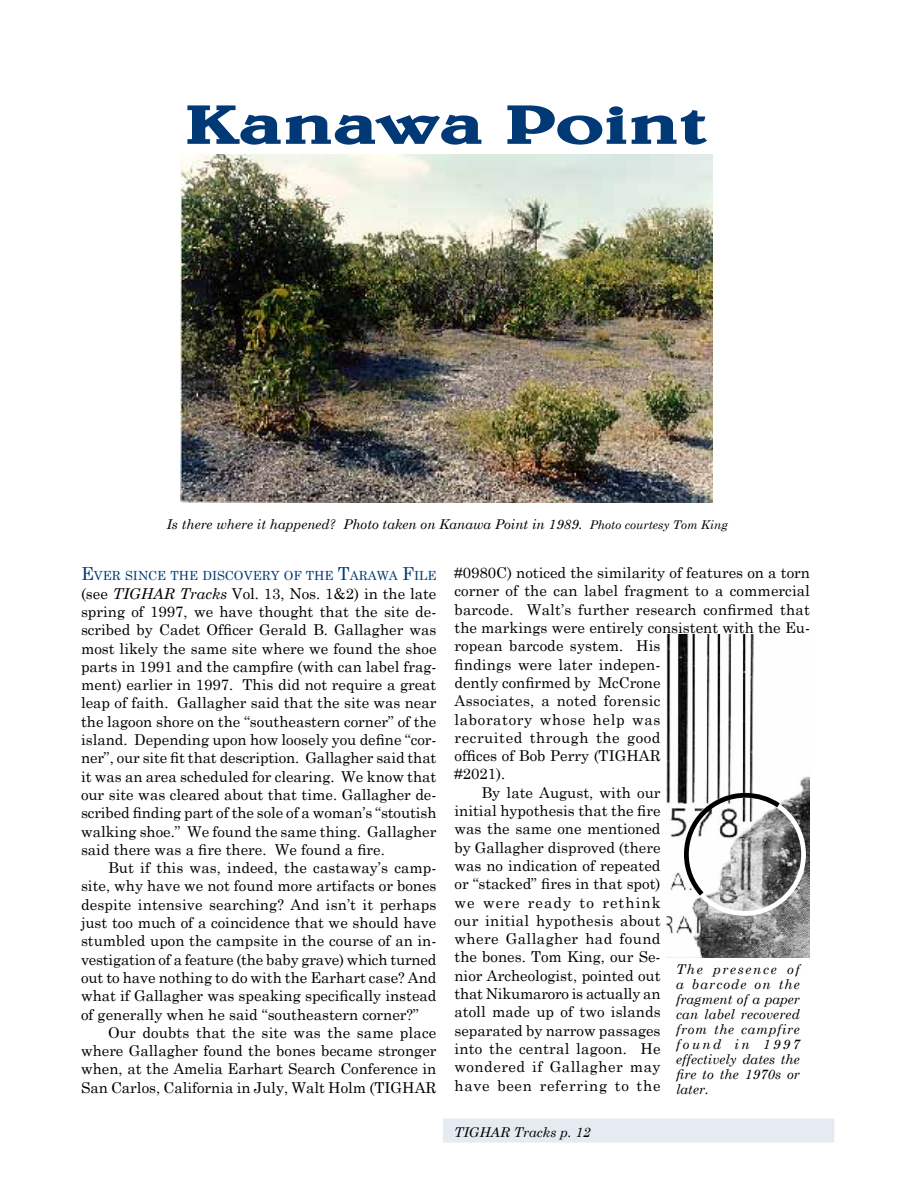
<style>
.page{position:relative;width:918px;height:1188px;background:#fff}
.page>*{position:absolute;margin:0;border:0;box-sizing:border-box;transform-origin:0 0}
.t1{font:700 54px "Blew Extended";color:#003976}
.t2{font:15px/18.3px "Century Schoolbook";color:#000;text-align:justify}
.t3{font:15px "Century Schoolbook";letter-spacing:.045em;color:#000}
.t4{font:15px "Century Schoolbook";letter-spacing:.03em;color:#000}
.t5{font:15px "Century Schoolbook";letter-spacing:.025em;color:#000}
.t6{font:15px "Century Schoolbook";letter-spacing:.02em;color:#000}
.t7{font:15px "Century Schoolbook";letter-spacing:.04em;color:#000}
.t8{font:15px "Century Schoolbook";letter-spacing:.07em;color:#000}
.t9{font:italic 13.5px/15px "Century Schoolbook";color:#000;text-align:justify}
.t10{font:12.6px "Century Schoolbook";color:#003976}
.s1{font-size:12px}
.s2{font-size:18px}
.s3{font-style:italic}
</style>
<div class="page">
<div style="left:443px;top:1119px;width:391px;height:24px;background:#e6ebf1"></div>
<img style="left:181px;top:154px;width:531px;height:349px">
<img style="left:666px;top:635px;width:144px;height:322px">
<div style="left:683px;top:793px;width:123px;height:123px;border:5px solid #fff;border-radius:50%"></div>
<svg style="left:682px;top:790px;width:103px;height:111px"></svg>
<h1 class="t1" style="left:185px;top:81px;width:523px">Kanawa Point</h1>
<p class="t9" style="left:166px;top:516px;width:563px">Is there where it happened? Photo taken on Kanawa Point in 1989. <span class="s1">Photo courtesy Tom King</span></p>
<p class="t10" style="left:81px;top:568px;width:356px"><span class="s2">E</span>VER SINCE THE DISCOVERY OF THE <span class="s2">T</span>ARAWA <span class="s2">F</span>ILE</p>
<p class="t2" style="left:81px;top:584px;width:357px">(see <span class="s3">TIGHAR Tracks</span> Vol. 13, Nos. 1&amp;2) in the late spring of 1997, we have thought that the site de&shy;scribed by Cadet Officer Gerald B. Gallagher was most likely the same site where we found the shoe parts in 1991 and the campfire (with can label frag&shy;ment) earlier in 1997. This did not require a great leap of faith. Gallagher said that the site was near the lagoon shore on the “southeastern corner” of the island. Depending upon how loosely you define “cor&shy;ner”, our site fit that description. Gallagher said that it was an area scheduled for clearing. We know that our site was cleared about that time. Gallagher de&shy;scribed finding part of the sole of a woman’s “stoutish walking shoe.” We found the same thing. Gallagher said there was a fire there. We found a fire.</p>
<p class="t2" style="left:81px;top:858px;width:357px;text-indent:27px">But if this was, indeed, the castaway’s camp&shy;site, why have we not found more artifacts or bones despite intensive searching? And isn’t it perhaps just too much of a coincidence that we should have stumbled upon the campsite in the course of an in&shy;vestigation of a feature (the baby grave) which turned out to have nothing to do with the Earhart case? And what if Gallagher was speaking specifically instead of generally when he said “southeastern corner?”</p>
<p class="t2" style="left:81px;top:1023px;width:357px;text-indent:27px">Our doubts that the site was the same place where Gallagher found the bones became stronger when, at the Amelia Earhart Search Conference in San Carlos, California in July, Walt Holm (TIGHAR</p>
<p class="t2" style="left:454px;top:563px;width:357px">#0980C) noticed the similarity of features on a torn</p>
<p class="t2" style="left:454px;top:581px;width:357px">corner of the can label fragment to a commercial</p>
<p class="t2" style="left:454px;top:600px;width:357px">barcode. Walt’s further research confirmed that</p>
<p class="t2" style="left:454px;top:618px;width:357px">the markings were entirely consistent with the Eu-</p>
<p class="t2" style="left:454px;top:636px;width:208px">ropean barcode system. His</p>
<p class="t2" style="left:454px;top:655px;width:208px">findings were later indepen-</p>
<p class="t2" style="left:454px;top:673px;width:208px">dently confirmed by McCrone</p>
<p class="t5" style="left:454px;top:691px;width:207px">Associates, a noted forensic</p>
<p class="t3" style="left:454px;top:710px;width:208px">laboratory whose help was</p>
<p class="t7" style="left:454px;top:728px;width:208px">recruited through the good</p>
<p class="t2" style="left:454px;top:746px;width:208px">offices of Bob Perry (TIGHAR</p>
<p class="t2" style="left:454px;top:764px;width:52px">#2021).</p>
<p class="t2" style="left:482px;top:783px;width:181px">By late August, with our</p>
<p class="t2" style="left:454px;top:801px;width:208px">initial hypothesis that the fire</p>
<p class="t2" style="left:454px;top:819px;width:208px">was the same one mentioned</p>
<p class="t2" style="left:454px;top:838px;width:208px">by Gallagher disproved (there</p>
<p class="t2" style="left:454px;top:856px;width:208px">was no indication of repeated</p>
<p class="t2" style="left:454px;top:874px;width:208px">or “stacked” fires in that spot)</p>
<p class="t8" style="left:454px;top:893px;width:208px">we were ready to rethink</p>
<p class="t6" style="left:454px;top:911px;width:208px">our initial hypothesis about</p>
<p class="t4" style="left:454px;top:929px;width:208px">where Gallagher had found</p>
<p class="t2" style="left:454px;top:947px;width:208px">the bones. Tom King, our Se-</p>
<p class="t2" style="left:454px;top:966px;width:208px">nior Archeologist, pointed out</p>
<p class="t2" style="left:454px;top:984px;width:208px">that Nikumaroro is actually an</p>
<p class="t2" style="left:454px;top:1002px;width:208px">atoll made up of two islands</p>
<p class="t2" style="left:454px;top:1021px;width:208px">separated by narrow passages</p>
<p class="t2" style="left:454px;top:1039px;width:208px">into the central lagoon. He</p>
<p class="t4" style="left:454px;top:1057px;width:208px">wondered if Gallagher may</p>
<p class="t3" style="left:454px;top:1076px;width:208px">have been referring to the</p>
<p class="t9" style="left:676px;top:961px;width:125px">The presence of a barcode on the fragment of a paper can label recovered from the campfire found in 1997 effectively dates the fire to the 1970s or later.</p>
<p class="t9" style="left:454px;top:1125px;width:138px">TIGHAR Tracks p. 12</p>
</div>
